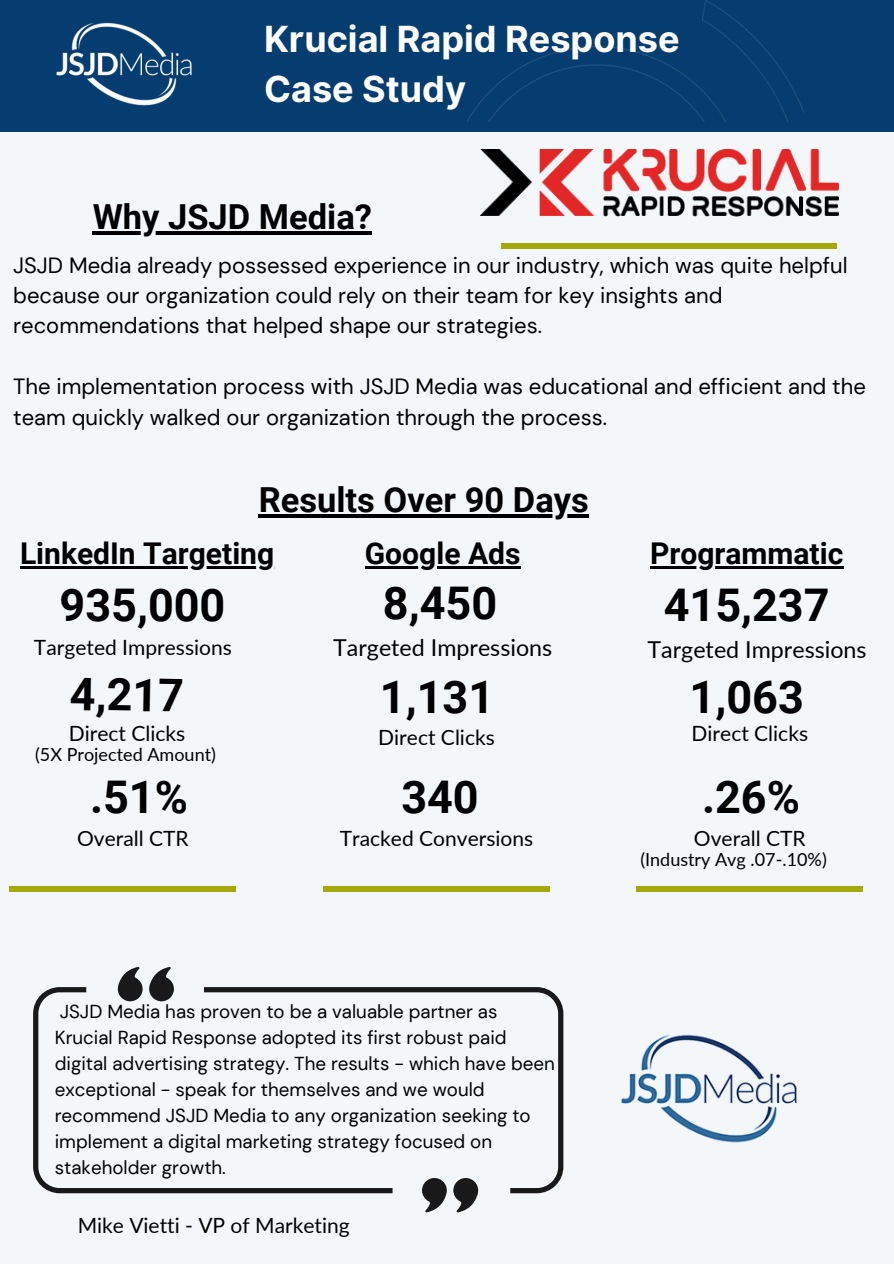
<style>
.page{position:relative;width:894px;height:1264px;background:#fff}
.page>*{position:absolute;margin:0;border:0;box-sizing:border-box;transform-origin:0 0}
.t1{font:700 45px "Roboto";color:#000}
.t2{font:700 36px/49.5px "Inter";color:#fff}
.t3{font:700 34.5px "Roboto";color:#000}
.t4{font:700 30px "Roboto";color:#000}
.t5{font:23.25px "Lato";color:#000}
.t6{font:22.05px/30.3px "DM Sans";color:#000}
.t7{font:21px "Lato";color:#000}
.t8{font:18.75px/25.8px "DM Sans";color:#000}
.t9{font:18px "Lato";color:#000}
</style>
<div class="page">
<div style="left:0;top:0;width:893px;height:1263px;background:#f3f7fa"></div>
<div style="left:0;top:0;width:893px;height:131px;background:#063d70"></div>
<img style="left:467px;top:0;width:336px;height:122px">
<img style="left:56px;top:22px;width:136px;height:84px">
<div style="left:501px;top:243px;width:335px;height:6px;background:#a6a90b"></div>
<div style="left:9px;top:885px;width:226px;height:6px;background:#a6a90b"></div>
<img style="left:621px;top:1034px;width:176px;height:109px">
<hr style="left:259px;top:514px;width:330px;height:3px;background:#000">
<hr style="left:20px;top:566px;width:254px;height:2px;background:#000">
<hr style="left:93px;top:231px;width:279px;height:4px;background:#000">
<hr style="left:650px;top:566px;width:193px;height:2px;background:#000">
<svg style="left:422px;top:1193px;width:24px;height:19px"></svg>
<svg style="left:453px;top:1193px;width:25px;height:19px"></svg>
<svg style="left:149px;top:967px;width:25px;height:20px"></svg>
<svg style="left:118px;top:967px;width:25px;height:20px"></svg>
<svg style="left:33px;top:987px;width:171px;height:206px"></svg>
<svg style="left:204px;top:987px;width:359px;height:206px"></svg>
<div style="left:636px;top:885px;width:226px;height:6px;background:#a6a90b"></div>
<hr style="left:365px;top:566px;width:155px;height:2px;background:#000">
<div style="left:323px;top:885px;width:226px;height:6px;background:#a6a90b"></div>
<img style="left:480px;top:150px;width:357px;height:66px">
<h4 class="t2" style="left:264px;top:14px;width:417px">Krucial Rapid Response<br>Case Study</h4>
<h2 class="t3" style="left:93px;top:197px;width:281px">Why JSJD Media?</h2>
<h3 class="t6" style="left:13px;top:250px;width:835px">JSJD Media already possessed experience in our industry, which was quite helpful because our organization could rely on their team for key insights and recommendations that helped shape our strategies.</h3>
<h3 class="t6" style="left:13px;top:371px;width:853px">The implementation process with JSJD Media was educational and efficient and the team quickly walked our organization through the process.</h3>
<p class="t3" style="left:259px;top:479px;width:331px">Results Over 90 Days</p>
<p class="t4" style="left:20px;top:536px;width:255px">LinkedIn Targeting</p>
<h2 class="t1" style="left:60px;top:579px;width:167px">935,000</h2>
<p class="t7" style="left:34px;top:634px;width:199px">Targeted Impressions</p>
<p class="t4" style="left:365px;top:536px;width:157px">Google Ads</p>
<h1 class="t1" style="left:383px;top:577px;width:116px">8,450</h1>
<h4 class="t5" style="left:333px;top:633px;width:220px">Targeted Impressions</h4>
<h1 class="t1" style="left:380px;top:671px;width:116px">1,131</h1>
<h4 class="t7" style="left:378px;top:724px;width:118px">Direct Clicks</h4>
<h1 class="t1" style="left:401px;top:771px;width:79px">340</h1>
<h4 class="t7" style="left:339px;top:824px;width:195px">Tracked Conversions</h4>
<h1 class="t1" style="left:70px;top:668px;width:116px;rotate:1deg">4,217</h1>
<h1 class="t7" style="left:69px;top:719px;width:118px">Direct Clicks</h1>
<h1 class="t9" style="left:35px;top:743px;width:182px">(5X Projected Amount)</h1>
<h1 class="t1" style="left:90px;top:771px;width:99px">.51%</h1>
<h1 class="t7" style="left:77px;top:824px;width:113px">Overall CTR</h1>
<h3 class="t4" style="left:650px;top:536px;width:195px">Programmatic</h3>
<h2 class="t1" style="left:663px;top:579px;width:167px">415,237</h2>
<h4 class="t5" style="left:647px;top:634px;width:220px">Targeted Impressions</h4>
<h4 class="t1" style="left:689px;top:671px;width:116px">1,063</h4>
<h4 class="t7" style="left:691px;top:719px;width:118px">Direct Clicks</h4>
<h4 class="t1" style="left:702px;top:771px;width:99px">.26%</h4>
<h4 class="t7" style="left:693px;top:824px;width:113px">Overall CTR</h4>
<h1 class="t9" style="left:640px;top:848px;width:188px">(Industry Avg .07-.10%)</h1>
<h4 class="t8" style="left:55px;top:999px;width:501px">JSJD Media has proven to be a valuable partner as Krucial Rapid Response adopted its first robust paid digital advertising strategy. The results - which have been exceptional - speak for themselves and we would recommend JSJD Media to any organization seeking to implement a digital marketing strategy focused on stakeholder growth.</h4>
<h4 class="t7" style="left:78px;top:1212px;width:273px">Mike Vietti - VP of Marketing</h4>
</div>
